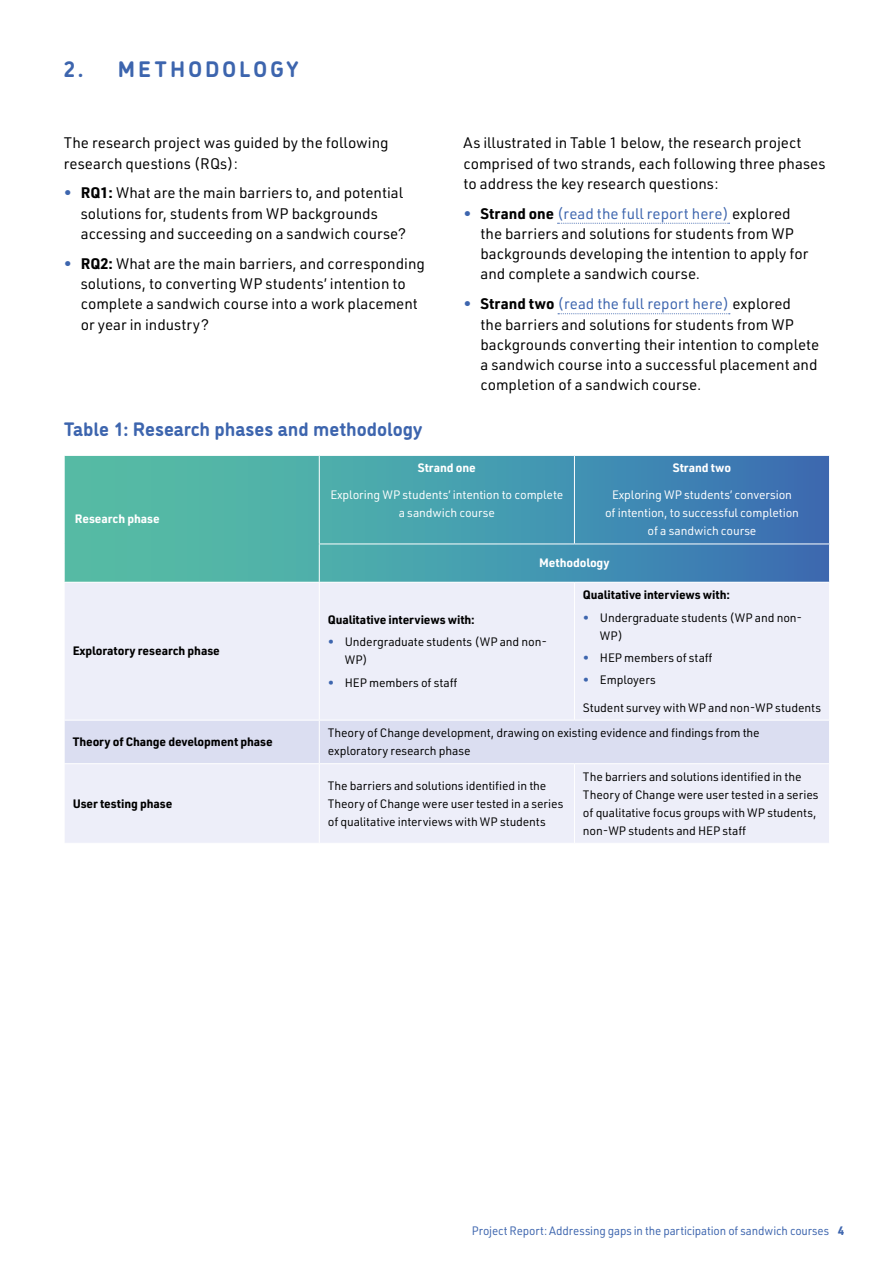
<style>
.page{position:relative;width:893px;height:1263px;background:#fff}
.page>*{position:absolute;margin:0;border:0;box-sizing:border-box;transform-origin:0 0}
.t1{font:700 22.5px "DI Nosaur";letter-spacing:.14em;color:#3d65ae}
.t2{font:700 19.5px "DI Nosaur";color:#3d65ae}
.t3{font:15px/20.2px "URWDIN";color:#000}
.t4{font:12px/18px "URWDIN";letter-spacing:-.01em;color:#000}
.t5{font:12px/18px "URWDIN";letter-spacing:-.01em;color:#fff;text-align:center}
.t6{font:700 12px "URWDIN";letter-spacing:-.01em;color:#000}
.t7{font:12px "URWDIN";letter-spacing:-.01em;color:#3d65ae;scale:.95 1}
.t8{font:700 12px "URWDIN";letter-spacing:-.01em;color:#fff}
.s1{color:#3d65ae}
.s2{font-weight:700}
</style>
<div class="page">
<svg style="left:558px;top:223px;width:172px;height:1px"></svg>
<svg style="left:558px;top:313px;width:172px;height:1px"></svg>
<svg style="left:65px;top:456px;width:764px;height:126px;background:#499cad"></svg>
<div style="left:65px;top:583px;width:764px;height:260px;background:#edeef9"></div>
<div style="left:65px;top:721px;width:764px;height:42px;background:#dbdef1"></div>
<hr style="left:574px;top:456px;width:1px;height:88px;background:#fff">
<hr style="left:319px;top:456px;width:1px;height:88px;background:#fff">
<hr style="left:64px;top:720px;width:255px;height:1px;background:#fff">
<hr style="left:64px;top:763px;width:255px;height:1px;background:#fff">
<hr style="left:319px;top:583px;width:1px;height:137px;background:#fff">
<hr style="left:319px;top:764px;width:1px;height:79px;background:#fff">
<hr style="left:574px;top:583px;width:1px;height:137px;background:#fff">
<hr style="left:574px;top:764px;width:1px;height:79px;background:#fff">
<hr style="left:319px;top:544px;width:255px;height:1px;background:#fff">
<hr style="left:319px;top:544px;width:1px;height:38px;background:#fff">
<hr style="left:574px;top:544px;width:256px;height:1px;background:#fff">
<hr style="left:319px;top:720px;width:255px;height:1px;background:#fff">
<hr style="left:319px;top:720px;width:1px;height:43px;background:#fff">
<hr style="left:574px;top:720px;width:256px;height:1px;background:#fff">
<hr style="left:319px;top:763px;width:255px;height:1px;background:#fff">
<hr style="left:574px;top:763px;width:256px;height:1px;background:#fff">
<h1 class="t1" style="left:64px;top:52px;width:236px">2. METHODOLOGY</h1>
<p class="t3" style="left:64px;top:132px;width:326px">The research project was guided by the following research questions (RQs):</p>
<p class="t3" style="left:81px;top:183px;width:327px;text-indent:-17px"><span class="s1">•</span> <span class="s2">RQ1:</span> What are the main barriers to, and potential solutions for, students from WP backgrounds accessing and succeeding on a sandwich course?</p>
<p class="t3" style="left:81px;top:253px;width:346px;text-indent:-17px"><span class="s1">•</span> <span class="s2">RQ2:</span> What are the main barriers, and corresponding solutions, to converting WP students’ intention to complete a sandwich course into a work placement or year in industry?</p>
<h2 class="t2" style="left:64px;top:415px;width:360px">Table 1: Research phases and methodology</h2>
<p class="t3" style="left:463px;top:132px;width:364px">As illustrated in Table 1 below, the research project comprised of two strands, each following three phases to address the key research questions:</p>
<p class="t3" style="left:480px;top:203px;width:330px;text-indent:-17px"><span class="s1">•</span> <span class="s2">Strand one</span> <span class="s1">(read the full report here)</span> explored the barriers and solutions for students from WP backgrounds developing the intention to apply for and complete a sandwich course.</p>
<p class="t3" style="left:480px;top:293px;width:340px;text-indent:-17px"><span class="s1">•</span> <span class="s2">Strand two</span> <span class="s1">(read the full report here)</span> explored<br>the barriers and solutions for students from WP backgrounds converting their intention to complete a sandwich course into a successful placement and completion of a sandwich course.</p>
<p class="t8" style="left:75px;top:510px;width:86px">Research phase</p>
<p class="t6" style="left:73px;top:643px;width:149px">Exploratory research phase</p>
<p class="t8" style="left:418px;top:460px;width:59px">Strand one</p>
<p class="t5" style="left:330px;top:486px;width:235px">Exploring WP students’ intention to complete a sandwich course</p>
<p class="t8" style="left:673px;top:460px;width:60px">Strand two</p>
<p class="t5" style="left:605px;top:486px;width:195px">Exploring WP students’ conversion<br>of intention, to successful completion of a sandwich course</p>
<p class="t8" style="left:539px;top:555px;width:72px">Methodology</p>
<p class="t6" style="left:328px;top:612px;width:149px">Qualitative interviews with:</p>
<p class="t4" style="left:345px;top:633px;width:204px;text-indent:-17px"><span class="s1">•</span> Undergraduate students (WP and non-<br>WP)</p>
<p class="t4" style="left:328px;top:673px;width:131px"><span class="s1">•</span> HEP members of staff</p>
<p class="t6" style="left:583px;top:587px;width:149px">Qualitative interviews with:</p>
<p class="t4" style="left:600px;top:608px;width:204px;text-indent:-17px"><span class="s1">•</span> Undergraduate students (WP and non-<br>WP)</p>
<p class="t4" style="left:583px;top:648px;width:131px"><span class="s1">•</span> HEP members of staff</p>
<p class="t4" style="left:583px;top:670px;width:74px"><span class="s1">•</span> Employers</p>
<p class="t4" style="left:583px;top:698px;width:240px">Student survey with WP and non-WP students</p>
<p class="t6" style="left:73px;top:734px;width:202px">Theory of Change development phase</p>
<p class="t4" style="left:328px;top:723px;width:433px">Theory of Change development, drawing on existing evidence and findings from the exploratory research phase</p>
<p class="t6" style="left:73px;top:795px;width:101px">User testing phase</p>
<p class="t4" style="left:328px;top:776px;width:237px">The barriers and solutions identified in the<br>Theory of Change were user tested in a series of qualitative interviews with WP students</p>
<p class="t4" style="left:583px;top:767px;width:237px">The barriers and solutions identified in the Theory of Change were user tested in a series of qualitative focus groups with WP students, non-WP students and HEP staff</p>
<p class="t7" style="left:472px;top:1222px;width:393px">Project Report: Addressing gaps in the participation of sandwich courses <span class="s2">4</span></p>
</div>
